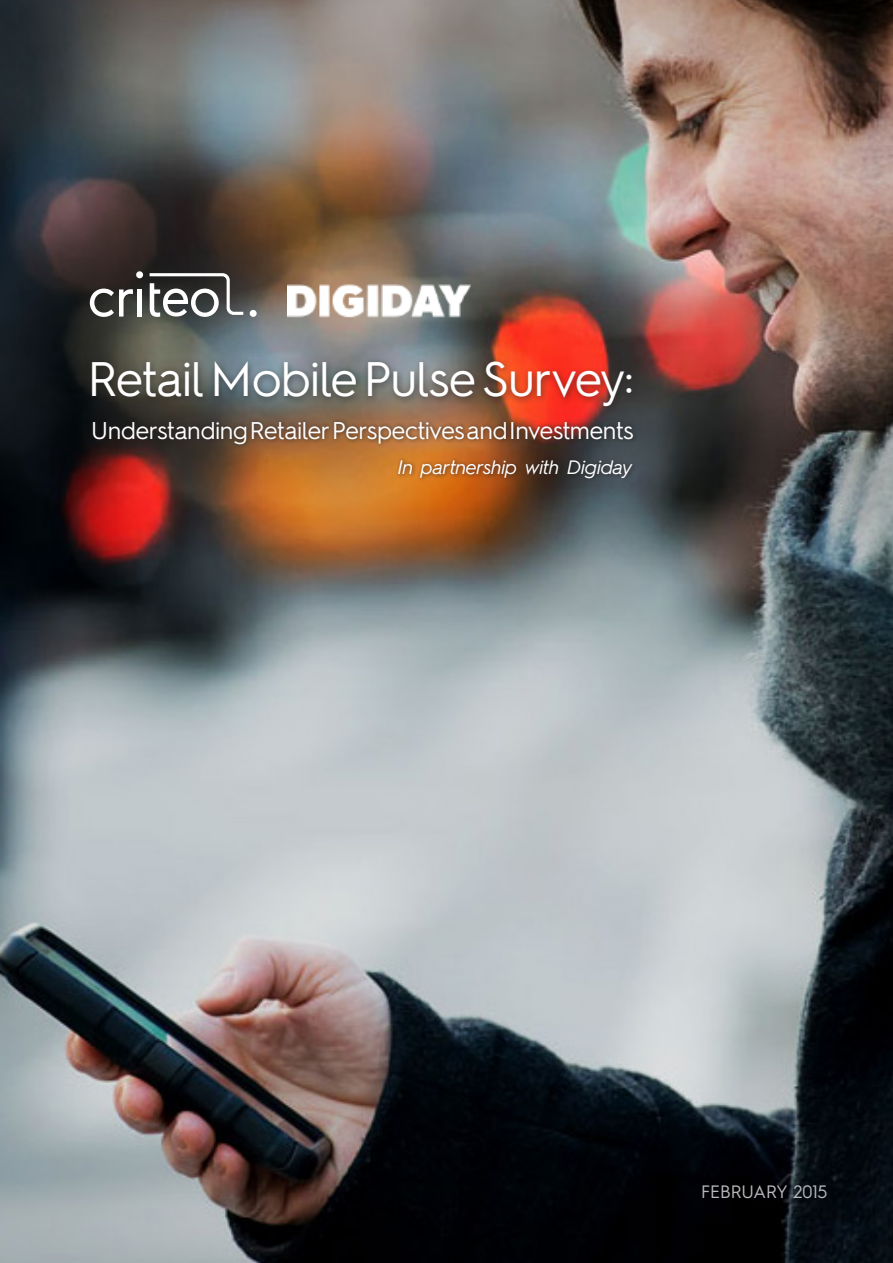
<style>
.page{position:relative;width:893px;height:1263px;background:#fff}
.page>*{position:absolute;margin:0;border:0;box-sizing:border-box;transform-origin:0 0}
.t1{font:48.6px "Hurme Geometric Sans 2";letter-spacing:-.005em;color:#fff}
.t2{font:24.3px "Hurme Geometric Sans 2";color:#fff}
.t3{font:italic 19.5px "Hurme Geometric Sans 2";letter-spacing:-.005em;color:#fff}
.t4{font:18px "Hurme Geometric Sans 2";color:#b8b7b9}
</style>
<div class="page">
<img style="left:0;top:0;width:893px;height:1263px">
<div style="left:86px;top:356px;width:553px;height:59px;background:#231f20;opacity:.6"></div>
<div style="left:90px;top:418px;width:549px;height:31px;background:#231f20;opacity:.75"></div>
<div style="left:395px;top:456px;width:243px;height:27px;background:#231f20;opacity:.75"></div>
<img style="left:288px;top:277px;width:182px;height:43px">
<div style="left:137px;top:289px;width:5px;height:28px;background:#fff"></div>
<svg style="left:90px;top:289px;width:43px;height:28px"></svg>
<div style="left:136px;top:271px;width:7px;height:7px;background:#fff;border-radius:50%"></div>
<div style="left:250px;top:310px;width:7px;height:7px;background:#fff;border-radius:50%"></div>
<svg style="left:150px;top:273px;width:93px;height:44px"></svg>
<p class="t1" style="left:88px;top:345px;width:547px">Retail Mobile Pulse Survey:</p>
<p class="t2" style="left:91px;top:413px;width:544px">Understanding Retailer Perspectives and Investments</p>
<p class="t3" style="left:398px;top:453px;width:236px">In partnership with Digiday</p>
<p class="t4" style="left:701px;top:1179px;width:128px">FEBRUARY 2015</p>
</div>
